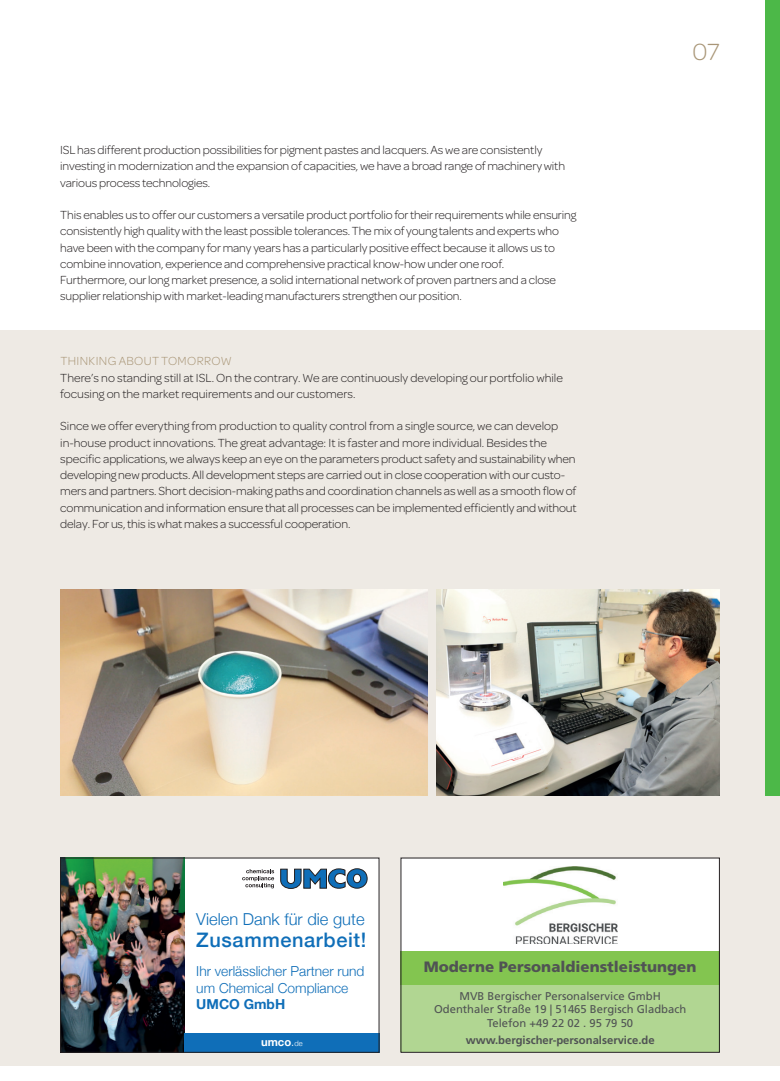
<style>
.page{position:relative;width:780px;height:1081px;background:#fff}
.page>*{position:absolute;margin:0;border:0;box-sizing:border-box;transform-origin:0 0}
.t1{font:300 25px "Omnes";color:#a99677}
.t2{font:500 20px "Helvetica Neue";letter-spacing:.03em;color:#0f6eb8}
.t3{font:300 16.5px "Helvetica Neue";color:#0f6eb8}
.t4{font:900 15px "Frutiger LT Std";color:#505354}
.t5{font:300 13.75px/16.5px "Helvetica Neue";color:#0f6eb8}
.t6{font:300 12.5px/16.2px "Omnes";letter-spacing:-.01em;color:#231f20}
.t7{font:300 12.5px "Omnes";letter-spacing:.03em;color:#a99677}
.t8{font:11.25px/13.5px "Frutiger LT Std";color:#505354;text-align:center}
.t9{font:700 11.25px "Frutiger LT Std";color:#505354}
.t10{font:700 11.25px "Helvetica Neue";color:#fff}
.s1{font-weight:700}
.s2{font-weight:300}
.s3{font-weight:300;font-size:7.5px}
</style>
<div class="page">
<div style="left:0;top:330px;width:780px;height:751px;background:#eeeae4"></div>
<div style="left:765px;top:0;width:15px;height:795px;background:#4cb848"></div>
<img style="left:436px;top:589px;width:283px;height:206px">
<div style="left:60px;top:857px;width:319px;height:195px;background:#fff"></div>
<svg style="left:280px;top:868px;width:87px;height:20px"></svg>
<svg style="left:242px;top:869px;width:32px;height:19px"></svg>
<img style="left:62px;top:859px;width:122px;height:191px">
<div style="left:184px;top:1033px;width:195px;height:19px;background:#0f6eb8"></div>
<div style="left:60px;top:857px;width:319px;height:195px;border:1px solid #231f20"></div>
<div style="left:400px;top:857px;width:319px;height:195px;background:#fff"></div>
<div style="left:400px;top:985px;width:319px;height:67px;background:#b1d692"></div>
<div style="left:400px;top:951px;width:319px;height:34px;background:#83c550"></div>
<img style="left:503px;top:866px;width:114px;height:78px">
<div style="left:0;top:1067px;width:780px;height:14px;background:#fff"></div>
<img style="left:60px;top:589px;width:368px;height:206px">
<p class="t6" style="left:60px;top:141px;width:506px">ISL has different production possibilities for pigment pastes and lacquers. As we are consistently investing in modernization and the expansion of capacities, we have a broad range of machinery with various process technologies.</p>
<p class="t6" style="left:60px;top:206px;width:517px">This enables us to offer our customers a versatile product portfolio for their requirements while ensuring consistently high quality with the least possible tolerances. The mix of young talents and experts who have been with the company for many years has a particularly positive effect because it allows us to combine innovation, experience and comprehensive practical know-how under one roof.</p>
<p class="t6" style="left:60px;top:271px;width:497px">Furthermore, our long market presence, a solid international network of proven partners and a close supplier relationship with market-leading manufacturers strengthen our position.</p>
<p class="t7" style="left:60px;top:353px;width:173px">THINKING ABOUT TOMORROW</p>
<p class="t6" style="left:60px;top:368px;width:504px">There’s no standing still at ISL. On the contrary. We are continuously developing our portfolio while focusing on the market requirements and our customers.</p>
<p class="t6" style="left:60px;top:417px;width:518px">Since we offer everything from production to quality control from a single source, we can develop in-house product innovations. The great advantage: It is faster and more individual. Besides the specific applications, we always keep an eye on the parameters product safety and sustainability when developing new products. All development steps are carried out in close cooperation with our custo&shy;mers and partners. Short decision-making paths and coordination channels as well as a smooth flow of communication and information ensure that all processes can be implemented efficiently and without delay. For us, this is what makes a successful cooperation.</p>
<p class="t1" style="left:692px;top:35px;width:29px">07</p>
<p class="t3" style="left:196px;top:905px;width:170px">Vielen Dank für die gute</p>
<p class="t2" style="left:196px;top:924px;width:171px">Zusammenarbeit!</p>
<p class="t5" style="left:196px;top:962px;width:170px">Ihr verlässlicher Partner rund um Chemical Compliance<br><span class="s1">UMCO GmbH</span></p>
<p class="t10" style="left:261px;top:1033px;width:43px">umco<span class="s2">.</span><span class="s3">de</span></p>
<p class="t4" style="left:424px;top:957px;width:274px">Moderne Personaldienstleistungen</p>
<p class="t8" style="left:434px;top:989px;width:253px">MVB Bergischer Personalservice GmbH<br>Odenthaler Straße 19 | 51465 Bergisch Gladbach<br>Telefon +49 22 02 . 95 79 50</p>
<p class="t9" style="left:465px;top:1033px;width:190px">www.bergischer-personalservice.de</p>
</div>
